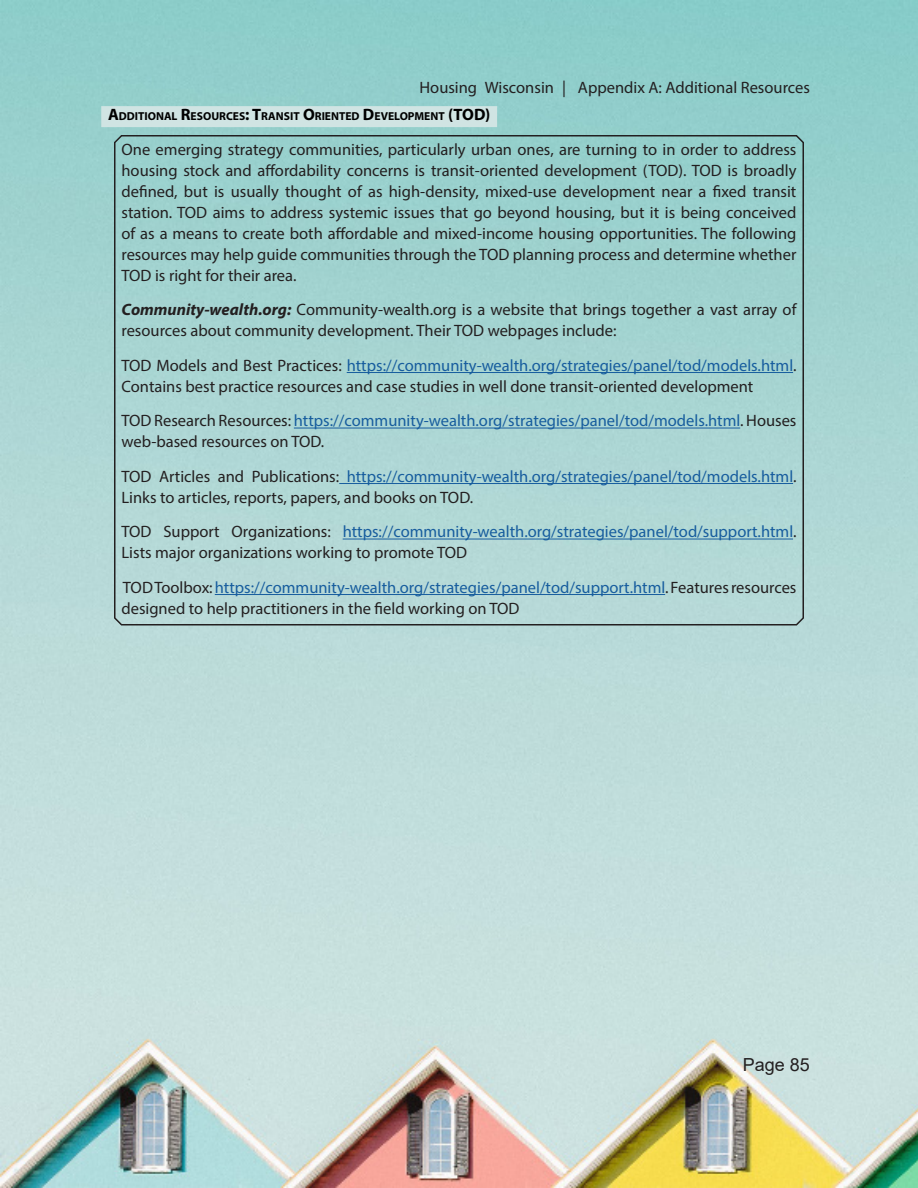
<style>
.page{position:relative;width:918px;height:1188px;background:#fff}
.page>*{position:absolute;margin:0;border:0;box-sizing:border-box;transform-origin:0 0}
.t1{font:18px "Arial";color:#231f20}
.Resource_Box_Text{font:16.5px/21px "Myriad Pro";color:#231f20}
.Resource_Box_Text-2{font:16.5px/21px "Myriad Pro";color:#175d9e}
.Resources_Heading{font:700 16.5px "Myriad Pro";color:#000}
.Resources_Heading-2{font:700 11.55px "Myriad Pro";color:#000}
.s1{font-size:16.5px}
.s2{font-weight:700;font-style:italic}
.s3{color:#175d9e}
.s4{color:#231f20}
</style>
<div class="page">
<img style="left:0;top:0;width:918px;height:1188px">
<div style="left:101px;top:106px;width:396px;height:21px;background:#d0e4e3"></div>
<svg style="left:113px;top:134px;width:692px;height:492px"></svg>
<hr style="left:347px;top:372px;width:446px;height:1px;background:#175d9e">
<hr style="left:294px;top:428px;width:446px;height:1px;background:#175d9e">
<hr style="left:339px;top:483px;width:454px;height:1px;background:#175d9e">
<hr style="left:343px;top:539px;width:450px;height:1px;background:#175d9e">
<hr style="left:215px;top:594px;width:450px;height:1px;background:#175d9e">
<p class="Resource_Box_Text" style="left:420px;top:77px;width:392px">Housing Wisconsin | Appendix A: Additional Resources</p>
<p class="Resources_Heading-2" style="left:108px;top:109px;width:357px"><span class="s1">A</span>DDITIONAL <span class="s1">R</span>ESOURCES<span class="s1">: T</span>RANSIT <span class="s1">O</span>RIENTED <span class="s1">D</span>EVELOPMENT <span class="s1">(TOD</span></p>
<p class="Resources_Heading" style="left:485px;top:104px;width:7px">)</p>
<p class="Resource_Box_Text" style="left:122px;top:139px;width:677px;text-align:justify">One emerging strategy communities, particularly urban ones, are turning to in order to address housing stock and affordability concerns is transit-oriented development (TOD). TOD is broadly defined, but is usually thought of as high-density, mixed-use development near a fixed transit station. TOD aims to address systemic issues that go beyond housing, but it is being conceived of as a means to create both affordable and mixed-income housing opportunities. The following resources may help guide communities through the TOD planning process and determine whether TOD is right for their area.</p>
<p class="Resource_Box_Text" style="left:122px;top:299px;width:677px"><span class="s2">Community-wealth.org:</span> Community-wealth.org is a website that brings together a vast array of resources about community development. Their TOD webpages include:</p>
<p class="Resource_Box_Text" style="left:122px;top:355px;width:677px">TOD Models and Best Practices: <span class="s3">https://community-wealth.org/strategies/panel/tod/models.html</span>.<br>Contains best practice resources and case studies in well done transit-oriented development</p>
<p class="Resource_Box_Text-2" style="left:122px;top:410px;width:676px"><span class="s4">TOD Research Resources:</span> https://community-wealth.org/strategies/panel/tod/models.html<span class="s4">. Houses web-based resources on TOD.</span></p>
<p class="Resource_Box_Text" style="left:122px;top:466px;width:677px">TOD Articles and Publications: <span class="s3">https://community-wealth.org/strategies/panel/tod/models.html</span>.<br>Links to articles, reports, papers, and books on TOD.</p>
<p class="Resource_Box_Text" style="left:122px;top:521px;width:677px">TOD Support Organizations: <span class="s3">https://community-wealth.org/strategies/panel/tod/support.html</span>.<br>Lists major organizations working to promote TOD</p>
<p class="Resource_Box_Text" style="left:122px;top:577px;width:677px">TOD Toolbox: <span class="s3">https://community-wealth.org/strategies/panel/tod/support.html</span>. Features resources designed to help practitioners in the field working on TOD</p>
<p class="t1" style="left:743px;top:1052px;width:69px">Page 85</p>
</div>
